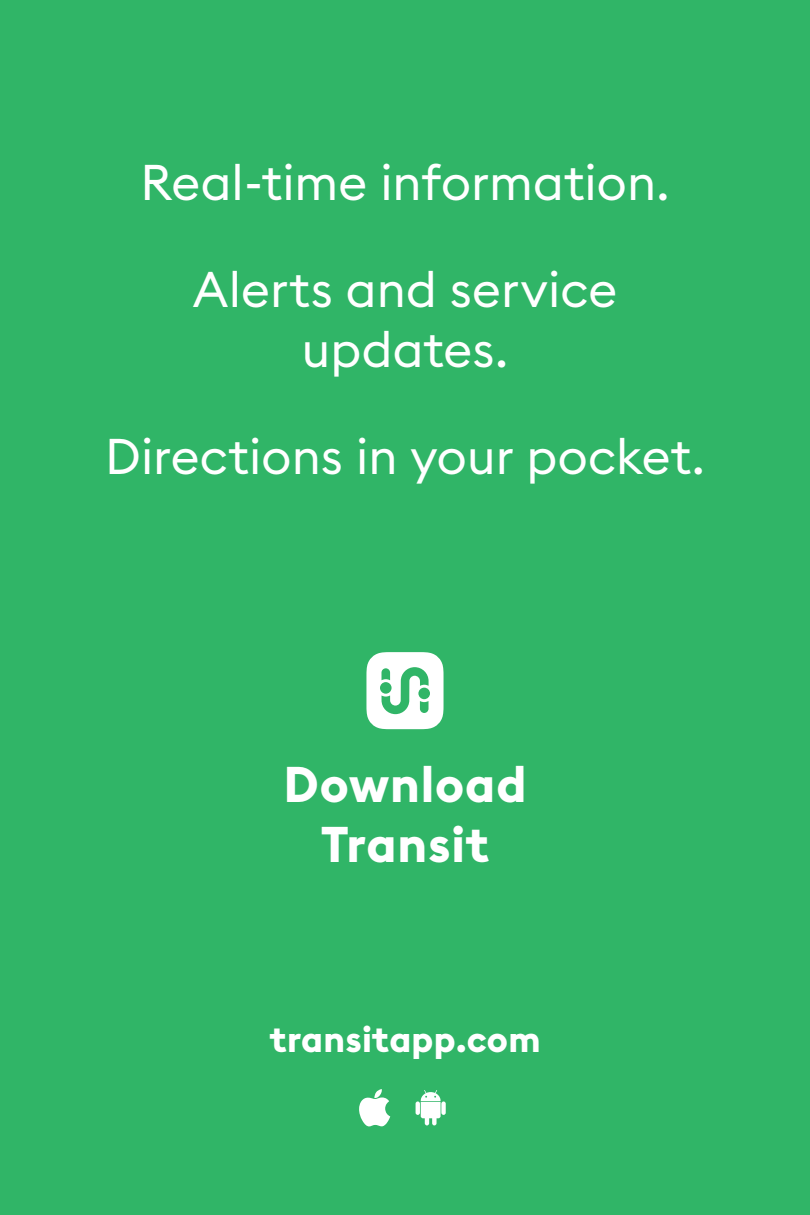
<style>
.page{position:relative;width:810px;height:1215px;background:#30b567}
.page>*{position:absolute;margin:0;border:0;box-sizing:border-box;transform-origin:0 0}
.t1{font:49.5px/107.1px "Euclid Square";color:#fff;text-align:center}
.t2{font:700 49.5px/60.8px "Euclid Square";letter-spacing:.015em;color:#fff;text-align:center}
.t3{font:700 36px "Euclid Square";letter-spacing:.005em;color:#fff}
</style>
<div class="page">
<svg style="left:366px;top:652px;width:78px;height:77px"></svg>
<svg style="left:359px;top:1089px;width:31px;height:37px"></svg>
<svg style="left:416px;top:1090px;width:30px;height:35px"></svg>
<h1 class="t1" style="left:141px;top:128px;width:530px">Real-time information.<br>Alerts and service</h1>
<h1 class="t1" style="left:105px;top:296px;width:601px">updates.<br>Directions in your pocket.</h1>
<h2 class="t2" style="left:284px;top:755px;width:244px">Download<br>Transit</h2>
<h3 class="t3" style="left:269px;top:1016px;width:273px">transitapp.com</h3>
</div>
